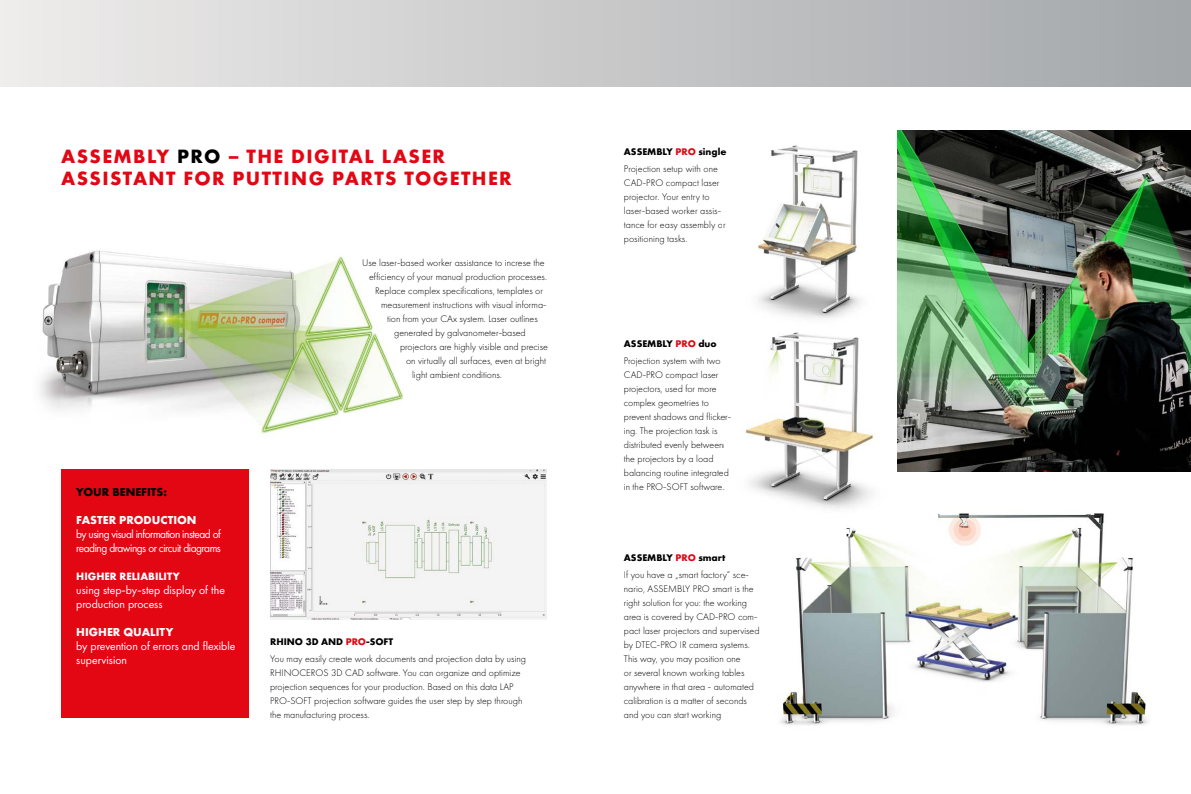
<style>
.page{position:relative;width:1191px;height:794px;background:#fff}
.page>*{position:absolute;margin:0;border:0;box-sizing:border-box;transform-origin:0 0}
.t1{font:700 20px/22px "Futura LAP";letter-spacing:.07em;color:#e30613}
.t2{font:12px/14px "Futura LAP";letter-spacing:-.015em;color:#fff}
.t3{font:12px/14px "Futura LAP";letter-spacing:-.04em;color:#fff;scale:.96 1}
.t4{font:700 12px "Futura LAP";color:#fff}
.t5{font:700 12px "Futura LAP";color:#000}
.t6{font:700 11px "Futura LAP";color:#fff}
.t7{font:300 10px/14px "Futura LAP";color:#000}
.s1{color:#000}
.s2{font-weight:700}
.s3{font-weight:700;color:#e30613}
</style>
<div class="page">
<div style="left:595px;top:0;width:596px;height:86px;background:linear-gradient(to right,#c9c9ca,#a3a7aa)"></div>
<div style="left:0;top:0;width:595px;height:86px;background:linear-gradient(to right,#efedec,#c8c8ca)"></div>
<img style="left:898px;top:130px;width:293px;height:341px">
<img style="left:270px;top:469px;width:276px;height:150px">
<img style="left:780px;top:513px;width:368px;height:213px">
<img style="left:39px;top:250px;width:365px;height:184px">
<div style="left:61px;top:469px;width:187px;height:248px;background:#e30613"></div>
<img style="left:745px;top:318px;width:154px;height:200px">
<img style="left:745px;top:130px;width:153px;height:207px">
<h1 class="t1" style="left:61px;top:145px;width:452px">ASSEMBLY <span class="s1">PRO</span> – THE DIGITAL LASER<br>ASSISTANT FOR PUTTING PARTS TOGETHER</h1>
<p class="t7" style="left:624px;top:144px;width:104px;line-height:16.8px"><span class="s2">ASSEMBLY</span> <span class="s3">PRO</span> <span class="s2">single<br></span>Projection setup with one</p>
<p class="t7" style="left:624px;top:176px;width:103px">CAD-PRO compact laser projector. Your entry to laser-based worker assis&shy;tance for easy assembly or positioning tasks.</p>
<p class="t7" style="left:362px;top:255px;width:184px">Use laser-based worker assistance to increse the</p>
<p class="t7" style="left:369px;top:269px;width:179px">efficiency of your manual production processes.</p>
<p class="t7" style="left:375px;top:283px;width:169px">Replace complex specifications, templates or</p>
<p class="t7" style="left:381px;top:297px;width:167px">measurement instructions with visual informa-</p>
<p class="t7" style="left:387px;top:311px;width:152px">tion from your CAx system. Laser outlines</p>
<p class="t7" style="left:394px;top:325px;width:133px">generated by galvanometer-based</p>
<p class="t7" style="left:400px;top:339px;width:149px">projectors are highly visible and precise</p>
<p class="t7" style="left:406px;top:353px;width:141px">on virtually all surfaces, even at bright</p>
<p class="t7" style="left:412px;top:367px;width:91px">light ambient conditions.</p>
<p class="t5" style="left:76px;top:484px;width:92px">YOUR BENEFITS:</p>
<p class="t4" style="left:76px;top:512px;width:122px">FASTER PRODUCTION</p>
<p class="t3" style="left:76px;top:527px;width:152px">by using visual information instead of reading drawings or circuit diagrams</p>
<p class="t6" style="left:76px;top:569px;width:105px">HIGHER RELIABILITY</p>
<p class="t2" style="left:76px;top:583px;width:150px">using step-by-step display of the production process</p>
<p class="t4" style="left:76px;top:624px;width:99px">HIGHER QUALITY</p>
<p class="t2" style="left:76px;top:639px;width:161px">by prevention of errors and flexible supervision</p>
<p class="t7" style="left:270px;top:633px;width:257px;line-height:16.8px"><span class="s2">RHINO 3D AND</span> <span class="s3">PRO</span><span class="s2">-SOFT<br></span>You may easily create work documents and projection data by using</p>
<p class="t7" style="left:270px;top:665px;width:254px">RHINOCEROS 3D CAD software. You can organize and optimize projection sequences for your production. Based on this data LAP PRO-SOFT projection software guides the user step by step through the manufacturing process.</p>
<p class="t7" style="left:624px;top:335px;width:98px;line-height:16.8px"><span class="s2">ASSEMBLY</span> <span class="s3">PRO</span> <span class="s2">duo<br></span>Projection system with two</p>
<p class="t7" style="left:624px;top:368px;width:109px">CAD-PRO compact laser projectors, used for more complex geometries to prevent shadows and flicker&shy;ing. The projection task is distributed evenly between the projectors by a load balancing routine integrated in the PRO-SOFT software.</p>
<p class="t7" style="left:624px;top:549px;width:127px;line-height:16.8px"><span class="s2">ASSEMBLY</span> <span class="s3">PRO</span> <span class="s2">smart<br></span>If you have a „smart factory“ sce-</p>
<p class="t7" style="left:624px;top:581px;width:137px">nario, ASSEMBLY PRO smart is the right solution for you: the working area is covered by CAD-PRO com&shy;pact laser projectors and supervised by DTEC-PRO IR camera systems.<br>This way, you may position one<br>or several known working tables anywhere in that area - automated calibration is a matter of seconds and you can start working</p>
</div>
